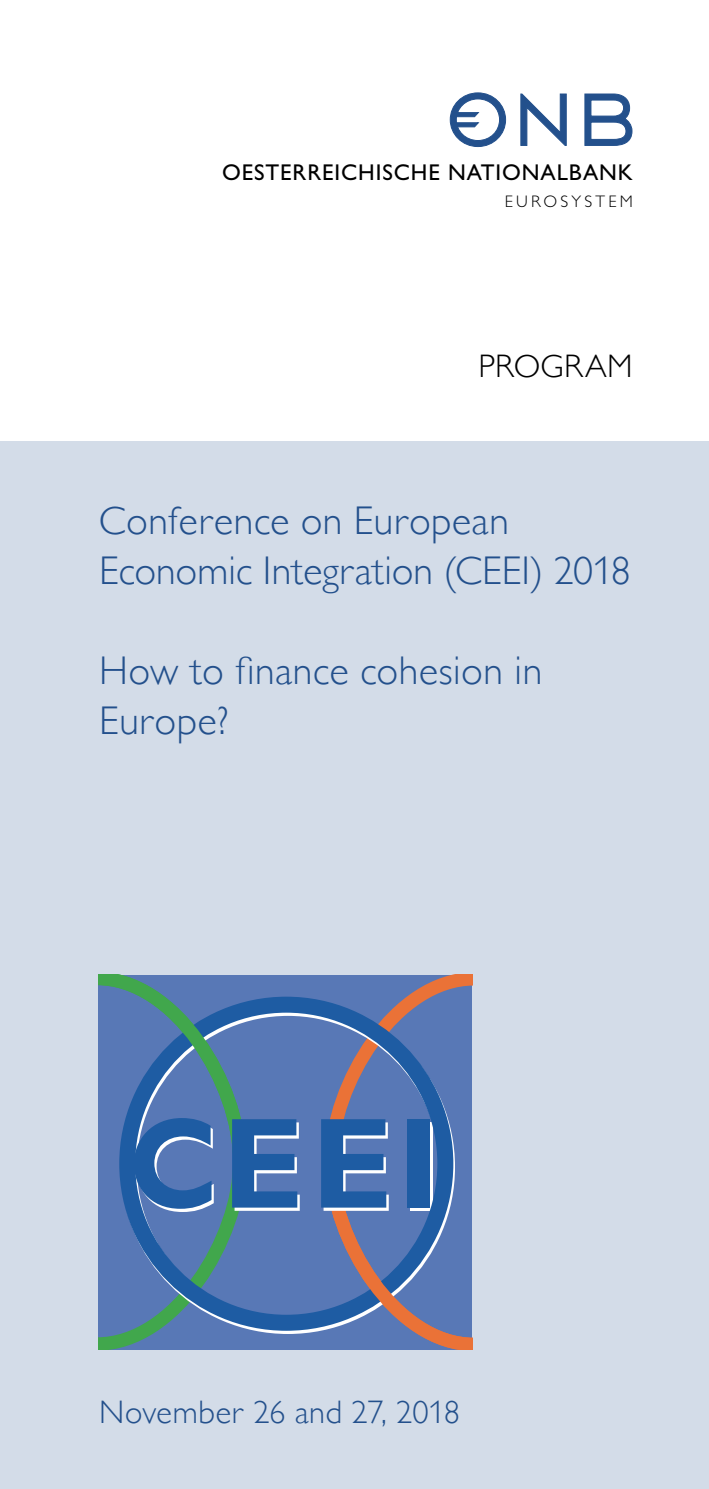
<style>
.page{position:relative;width:709px;height:1489px;background:#fff}
.page>*{position:absolute;margin:0;border:0;box-sizing:border-box;transform-origin:0 0}
.t1{font:300 40px/50px "Gill Sans MT Pro";letter-spacing:.005em;color:#23508c}
.t2{font:300 32.5px "Gill Sans MT Pro";letter-spacing:.015em;color:#23508c}
.t3{font:300 32.5px "Gill Sans MT Pro";letter-spacing:.015em;color:#000}
.t4{font:22.75px "Gill Alternate One";letter-spacing:.04em;color:#000}
.t5{font:300 16.75px "Gill Alternate One";letter-spacing:.19em;color:#000}
</style>
<div class="page">
<div style="left:0;top:441px;width:709px;height:1047px;background:#d3dce8"></div>
<div style="left:99px;top:974px;width:373px;height:375px;background:#5878b6"></div>
<svg style="left:99px;top:1211px;width:154px;height:138px"></svg>
<svg style="left:318px;top:974px;width:154px;height:145px"></svg>
<div style="left:119px;top:996px;width:334px;height:334px;border:16px solid #1e5ca3;border-radius:50%"></div>
<svg style="left:99px;top:974px;width:201px;height:237px"></svg>
<svg style="left:318px;top:1119px;width:154px;height:230px"></svg>
<div style="left:408px;top:1119px;width:22px;height:88px;background:#1e5ca3"></div>
<svg style="left:584px;top:94px;width:48px;height:52px"></svg>
<svg style="left:450px;top:93px;width:56px;height:54px"></svg>
<svg style="left:520px;top:94px;width:46px;height:52px"></svg>
<p class="t4" style="left:222px;top:159px;width:412px">OESTERREICHISCHE NATIONALBANK</p>
<p class="t5" style="left:505px;top:192px;width:130px">EUROSYSTEM</p>
<p class="t3" style="left:478px;top:346px;width:156px">PROGRAM</p>
<p class="t1" style="left:99px;top:495px;width:533px">Conference on European<br>Economic Integration (CEEI) 2018</p>
<p class="t1" style="left:99px;top:645px;width:444px">How to finance cohesion in<br>Europe?</p>
<p class="t2" style="left:99px;top:1392px;width:362px">November 26 and 27, 2018</p>
</div>
